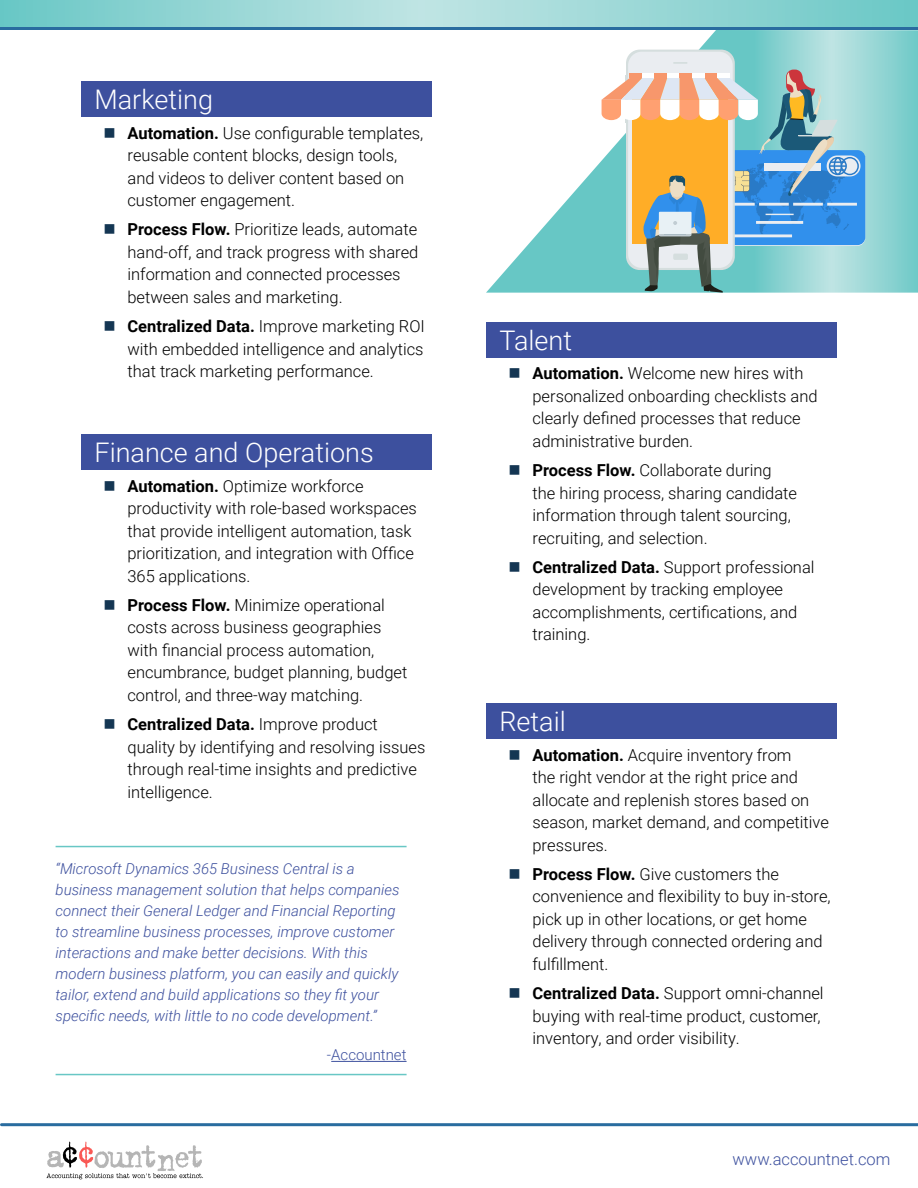
<style>
.page{position:relative;width:918px;height:1188px;background:#fff}
.page>*{position:absolute;margin:0;border:0;box-sizing:border-box;transform-origin:0 0}
.t1{font:300 27px "Roboto";color:#fff}
.t2{font:300 16.5px/22.5px "Roboto";color:#000}
.t3{font:300 16.5px "Roboto";color:#3d509e}
.t4{font:italic 300 15px/21px "Roboto";color:#3d509e}
.t5{font:300 15px "Roboto";color:#3d509e}
.s1{font-weight:700}
</style>
<div class="page">
<svg style="left:0;top:0;width:918px;height:27px"></svg>
<hr style="left:0;top:27px;width:918px;height:3px;background:#296c9f">
<hr style="left:2px;top:1123px;width:916px;height:3px;background:#296c9f">
<svg style="left:46px;top:1142px;width:157px;height:37px"></svg>
<svg style="left:486px;top:30px;width:432px;height:263px"></svg>
<div style="left:81px;top:81px;width:351px;height:36px;background:#3d509e"></div>
<div style="left:81px;top:434px;width:351px;height:36px;background:#3d509e"></div>
<div style="left:486px;top:322px;width:351px;height:35px;background:#3d509e"></div>
<div style="left:486px;top:703px;width:351px;height:36px;background:#3d509e"></div>
<hr style="left:56px;top:846px;width:351px;height:1px;background:#68c7c5">
<hr style="left:56px;top:1074px;width:351px;height:1px;background:#68c7c5">
<hr style="left:331px;top:1061px;width:76px;height:1px;background:#3d509e">
<div style="left:713px;top:150px;width:152px;height:95px;background:#3190ec;border-radius:8px"></div>
<svg style="left:827px;top:155px;width:34px;height:21px"></svg>
<div style="left:628px;top:52px;width:105px;height:216px;background:#eaedf1;border-radius:14px"></div>
<svg style="left:673px;top:62px;width:14px;height:2px"></svg>
<svg style="left:602px;top:70px;width:257px;height:223px"></svg>
<div style="left:630px;top:73px;width:12px;height:5px;background:#f7976c"></div>
<div style="left:642px;top:73px;width:13px;height:5px;background:#fff"></div>
<div style="left:655px;top:73px;width:12px;height:5px;background:#f7976c"></div>
<div style="left:667px;top:73px;width:13px;height:5px;background:#fff"></div>
<div style="left:680px;top:73px;width:12px;height:5px;background:#f7976c"></div>
<div style="left:692px;top:73px;width:13px;height:5px;background:#fff"></div>
<div style="left:705px;top:73px;width:12px;height:5px;background:#f7976c"></div>
<div style="left:717px;top:73px;width:13px;height:5px;background:#fff"></div>
<h1 class="t1" style="left:94px;top:81px;width:120px">Marketing</h1>
<p class="t2" style="left:128px;top:121px;width:297px"><span class="s1">Automation.</span> Use configurable templates, reusable content blocks, design tools, and videos to deliver content based on customer engagement.</p>
<p class="t2" style="left:128px;top:218px;width:292px"><span class="s1">Process Flow.</span> Prioritize leads, automate hand-off, and track progress with shared information and connected processes between sales and marketing.</p>
<p class="t2" style="left:128px;top:314px;width:299px;text-align:justify"><span class="s1">Centralized Data.</span> Improve marketing ROI with embedded intelligence and analytics that track marketing performance.</p>
<h1 class="t1" style="left:94px;top:434px;width:281px">Finance and Operations</h1>
<p class="t2" style="left:128px;top:474px;width:291px"><span class="s1">Automation.</span> Optimize workforce productivity with role-based workspaces that provide intelligent automation, task prioritization, and integration with Office 365 applications.</p>
<p class="t2" style="left:128px;top:593px;width:281px"><span class="s1">Process Flow.</span> Minimize operational costs across business geographies with financial process automation, encumbrance, budget planning, budget control, and three-way matching.</p>
<p class="t2" style="left:128px;top:713px;width:299px"><span class="s1">Centralized Data.</span> Improve product quality by identifying and resolving issues through real-time insights and predictive intelligence.</p>
<p class="t4" style="left:56px;top:858px;width:345px">“Microsoft Dynamics 365 Business Central is a business management solution that helps companies connect their General Ledger and Financial Reporting to streamline business processes, improve customer interactions and make better decisions. With this modern business platform, you can easily and quickly tailor, extend and build applications so they fit your specific needs, with little to no code development.”</p>
<p class="t5" style="left:327px;top:1044px;width:81px">-Accountnet</p>
<h1 class="t1" style="left:500px;top:322px;width:74px">Talent</h1>
<p class="t2" style="left:533px;top:362px;width:287px"><span class="s1">Automation.</span> Welcome new hires with personalized onboarding checklists and clearly defined processes that reduce administrative burden.</p>
<p class="t2" style="left:533px;top:458px;width:266px"><span class="s1">Process Flow.</span> Collaborate during the hiring process, sharing candidate information through talent sourcing, recruiting, and selection.</p>
<p class="t2" style="left:533px;top:555px;width:284px"><span class="s1">Centralized Data.</span> Support professional development by tracking employee accomplishments, certifications, and training.</p>
<h1 class="t1" style="left:500px;top:703px;width:68px">Retail</h1>
<p class="t2" style="left:533px;top:743px;width:298px"><span class="s1">Automation.</span> Acquire inventory from<br>the right vendor at the right price and allocate and replenish stores based on season, market demand, and competitive pressures.</p>
<p class="t2" style="left:533px;top:862px;width:300px"><span class="s1">Process Flow.</span> Give customers the convenience and flexibility to buy in-store, pick up in other locations, or get home delivery through connected ordering and fulfillment.</p>
<p class="t2" style="left:533px;top:981px;width:293px"><span class="s1">Centralized Data.</span> Support omni-channel buying with real-time product, customer, inventory, and order visibility.</p>
<p class="t3" style="left:733px;top:1147px;width:159px">www.accountnet.com</p>
</div>
